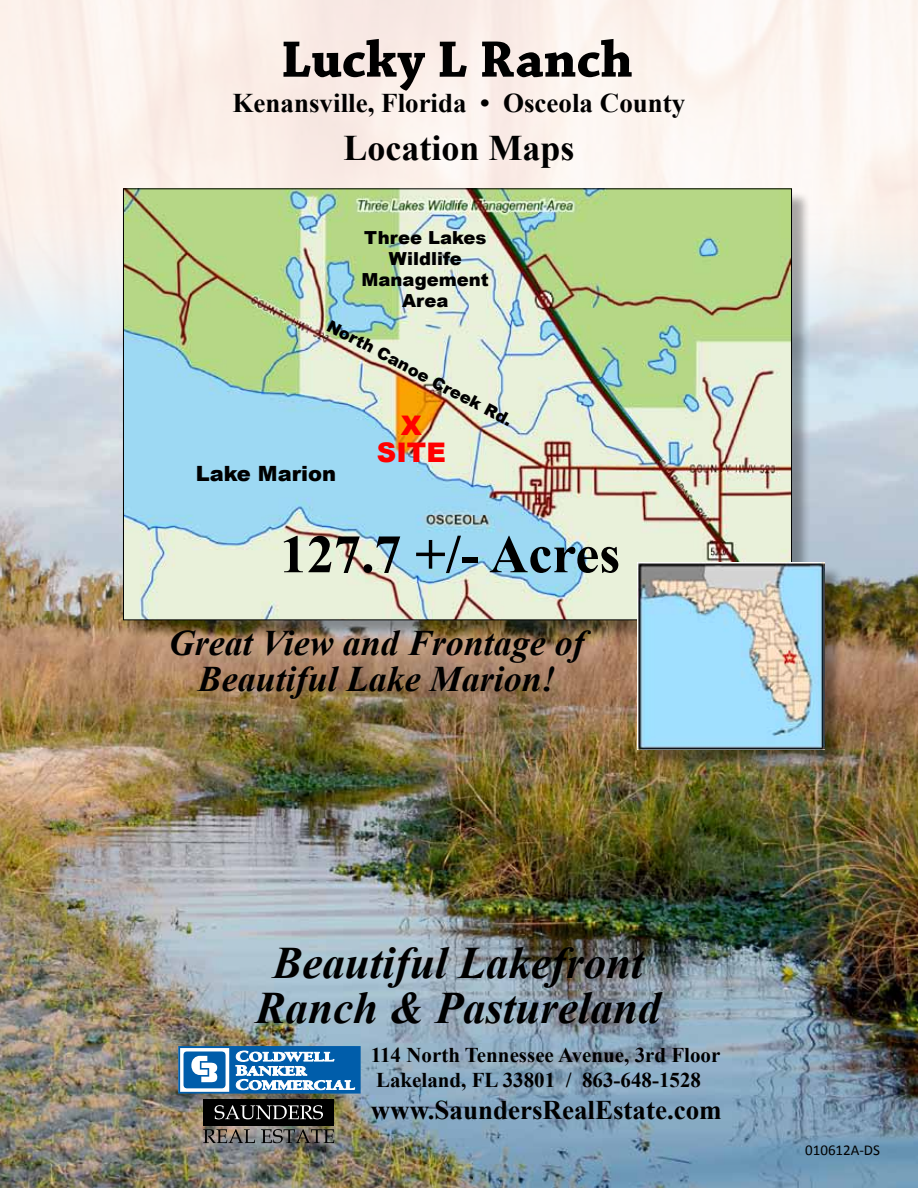
<style>
.page{position:relative;width:918px;height:1188px;background:#fff}
.page>*{position:absolute;margin:0;border:0;box-sizing:border-box;transform-origin:0 0}
.t1{font:700 54px "Times New Roman";color:#000}
.t2{font:700 54px "Chaparral Pro";letter-spacing:.005em;color:#000}
.t3{font:italic 700 45px/45px "Times New Roman";color:#000;text-align:center}
.t4{font:italic 700 36px/36px "Times New Roman";color:#000;text-align:center}
.t5{font:700 36px "Times New Roman";color:#000}
.t6{font:700 27px "Times New Roman";color:#000}
.t7{font:900 27px/27px "Arial";color:#f00;text-align:center}
.t8{font:700 21px/25.2px "Times New Roman";color:#000}
.t9{font:900 21px "Arial";color:#000}
.t10{font:900 18px/21px "Arial";color:#000;text-align:center}
.t11{font:900 16.5px "Arial";color:#000}
.t12{font:15px "Calibri";color:#000}
</style>
<div class="page">
<img style="left:0;top:0;width:918px;height:196px">
<img style="left:0;top:196px;width:918px;height:992px">
<div style="left:159px;top:1048px;width:193px;height:62px;background:#000;opacity:.26"></div>
<div style="left:203px;top:1100px;width:131px;height:26px;background:#000"></div>
<svg style="left:178px;top:1046px;width:183px;height:48px"></svg>
<svg style="left:215px;top:1105px;width:108px;height:14px"></svg>
<svg style="left:203px;top:1129px;width:52px;height:14px"></svg>
<svg style="left:261px;top:1129px;width:73px;height:14px"></svg>
<div style="left:126px;top:191px;width:684px;height:448px;background:#000;opacity:.33"></div>
<img style="left:125px;top:191px;width:665px;height:427px">
<div style="left:639px;top:565px;width:204px;height:203px;background:#000;opacity:.34"></div>
<img style="left:637px;top:563px;width:187px;height:186px">
<h1 class="t2" style="left:281px;top:28px;width:353px">Lucky L Ranch</h1>
<p class="t6" style="left:233px;top:84px;width:454px">Kenansville, Florida • Osceola County</p>
<h3 class="t5" style="left:343px;top:124px;width:233px">Location Maps</h3>
<p class="t10" style="left:362px;top:226px;width:129px">Three Lakes<br>Wildlife<br>Management<br>Area</p>
<p class="t11" style="left:334px;top:314px;width:209px;rotate:28deg">North Canoe Creek Rd.</p>
<p class="t9" style="left:196px;top:459px;width:142px">Lake Marion</p>
<p class="t7" style="left:377px;top:411px;width:70px">X<br>SITE</p>
<h1 class="t1" style="left:280px;top:517px;width:342px">127.7 +/- Acres</h1>
<h3 class="t4" style="left:169px;top:624px;width:418px">Great View and Frontage of<br>Beautiful Lake Marion!</h3>
<h2 class="t3" style="left:256px;top:939px;width:407px">Beautiful Lakefront<br>Ranch &amp; Pastureland</h2>
<p class="t8" style="left:371px;top:1042px;width:351px">114 North Tennessee Avenue, 3rd Floor<br>Lakeland, FL 33801 / 863-648-1528</p>
<p class="t6" style="left:371px;top:1092px;width:352px">www.SaundersRealEstate.com</p>
<p class="t12" style="left:805px;top:1140px;width:76px">010612A-DS</p>
</div>
